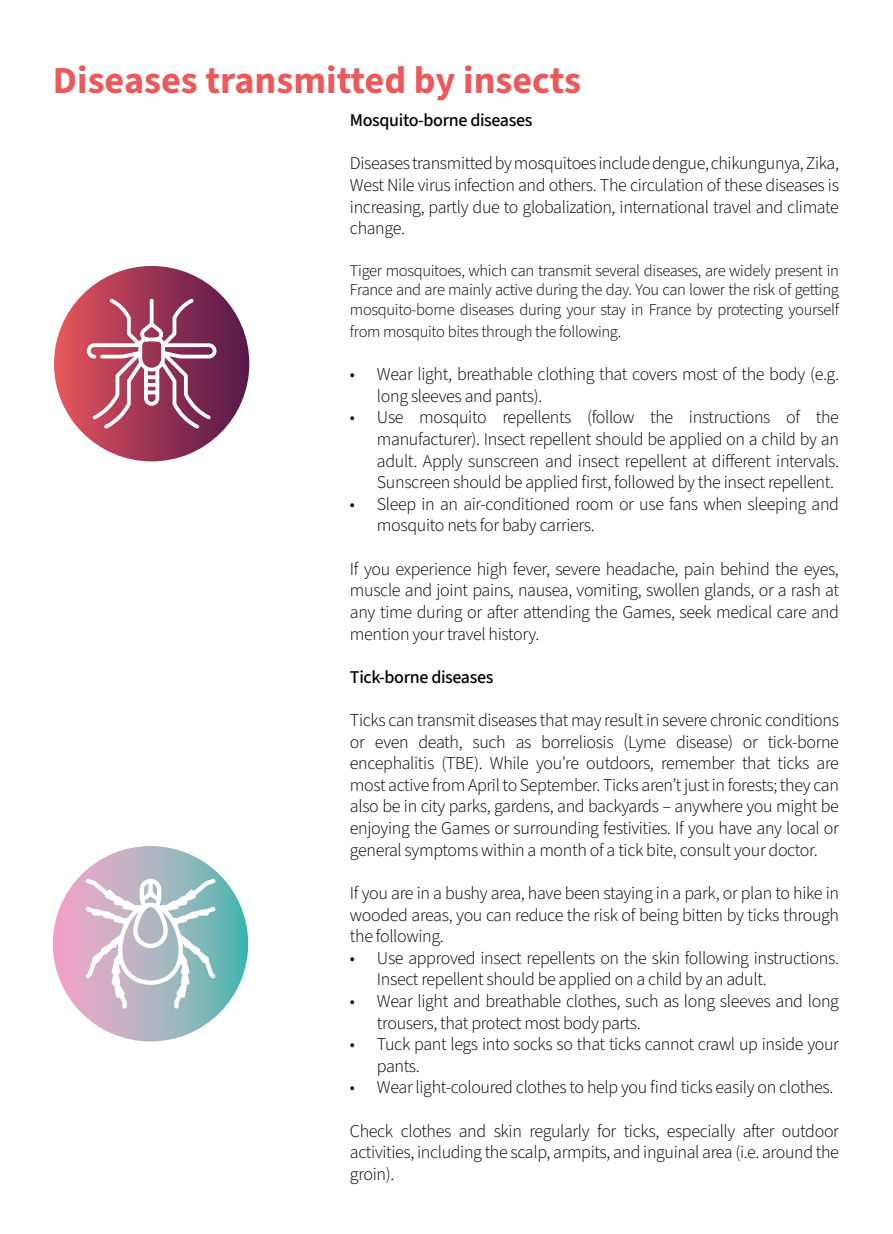
<style>
.page{position:relative;width:893px;height:1234px;background:#fff}
.page>*{position:absolute;margin:0;border:0;box-sizing:border-box;transform-origin:0 0}
.t1{font:700 38.25px "Source Sans 3";color:#eb595b}
.t2{font:300 18px/21.6px "Source Sans 3";letter-spacing:-.02em;color:#020203;text-align:justify}
.t3{font:500 18px "Source Sans 3";letter-spacing:-.02em;color:#020203}
.t4{font:300 16.5px/19.8px "Source Sans 3";letter-spacing:-.02em;color:#020203;text-align:justify}
</style>
<div class="page">
<svg style="left:53px;top:845px;width:195px;height:196px;background:#a8b2bf"></svg>
<svg style="left:86px;top:878px;width:129px;height:130px"></svg>
<div style="left:54px;top:266px;width:195px;height:195px;background:linear-gradient(to right,#e7575e,#511649);border-radius:98px"></div>
<svg style="left:87px;top:299px;width:129px;height:129px"></svg>
<h1 class="t1" style="left:53px;top:55px;width:530px">Diseases transmitted by insects</h1>
<p class="t3" style="left:350px;top:109px;width:184px">Mosquito-borne diseases</p>
<p class="t2" style="left:350px;top:153px;width:491px">Diseases transmitted by mosquitoes include dengue, chikungunya, Zika, West Nile virus infection and others. The circulation of these diseases is increasing, partly due to globalization, international travel and climate change.</p>
<p class="t4" style="left:350px;top:260px;width:490px">Tiger mosquitoes, which can transmit several diseases, are widely present in France and are mainly active during the day. You can lower the risk of getting mosquito-borne diseases during your stay in France by protecting yourself</p>
<p class="t4" style="left:350px;top:321px;width:273px">from mosquito bites through the following.</p>
<p class="t2" style="left:377px;top:363px;width:463px;text-indent:-27px">• Wear light, breathable clothing that covers most of the body (e.g. long sleeves and pants).</p>
<p class="t2" style="left:377px;top:406px;width:463px;text-indent:-27px">• Use mosquito repellents (follow the instructions of the manufacturer). Insect repellent should be applied on a child by an adult. Apply sunscreen and insect repellent at different intervals.<br>Sunscreen should be applied first, followed by the insect repellent.</p>
<p class="t2" style="left:377px;top:493px;width:464px;text-indent:-27px">• Sleep in an air-conditioned room or use fans when sleeping and mosquito nets for baby carriers.</p>
<p class="t2" style="left:350px;top:558px;width:490px">If you experience high fever, severe headache, pain behind the eyes, muscle and joint pains, nausea, vomiting, swollen glands, or a rash at any time during or after attending the Games, seek medical care and mention your travel history.</p>
<p class="t3" style="left:350px;top:665px;width:145px">Tick-borne diseases</p>
<p class="t2" style="left:350px;top:709px;width:491px">Ticks can transmit diseases that may result in severe chronic conditions or even death, such as borreliosis (Lyme disease) or tick-borne encephalitis (TBE). While you’re outdoors, remember that ticks are most active from April to September. Ticks aren’t just in forests; they can also be in city parks, gardens, and backyards – anywhere you might be enjoying the Games or surrounding festivities. If you have any local or general symptoms within a month of a tick bite, consult your doctor.</p>
<p class="t2" style="left:350px;top:882px;width:491px">If you are in a bushy area, have been staying in a park, or plan to hike in wooded areas, you can reduce the risk of being bitten by ticks through the following.</p>
<p class="t2" style="left:377px;top:946px;width:463px;text-indent:-27px">• Use approved insect repellents on the skin following instructions.<br>Insect repellent should be applied on a child by an adult.</p>
<p class="t2" style="left:377px;top:990px;width:464px;text-indent:-27px">• Wear light and breathable clothes, such as long sleeves and long trousers, that protect most body parts.</p>
<p class="t2" style="left:377px;top:1033px;width:464px;text-indent:-27px">• Tuck pant legs into socks so that ticks cannot crawl up inside your pants.</p>
<p class="t2" style="left:350px;top:1076px;width:485px">• Wear light-coloured clothes to help you find ticks easily on clothes.</p>
<p class="t2" style="left:350px;top:1119px;width:490px">Check clothes and skin regularly for ticks, especially after outdoor activities, including the scalp, armpits, and inguinal area (i.e. around the groin).</p>
</div>
